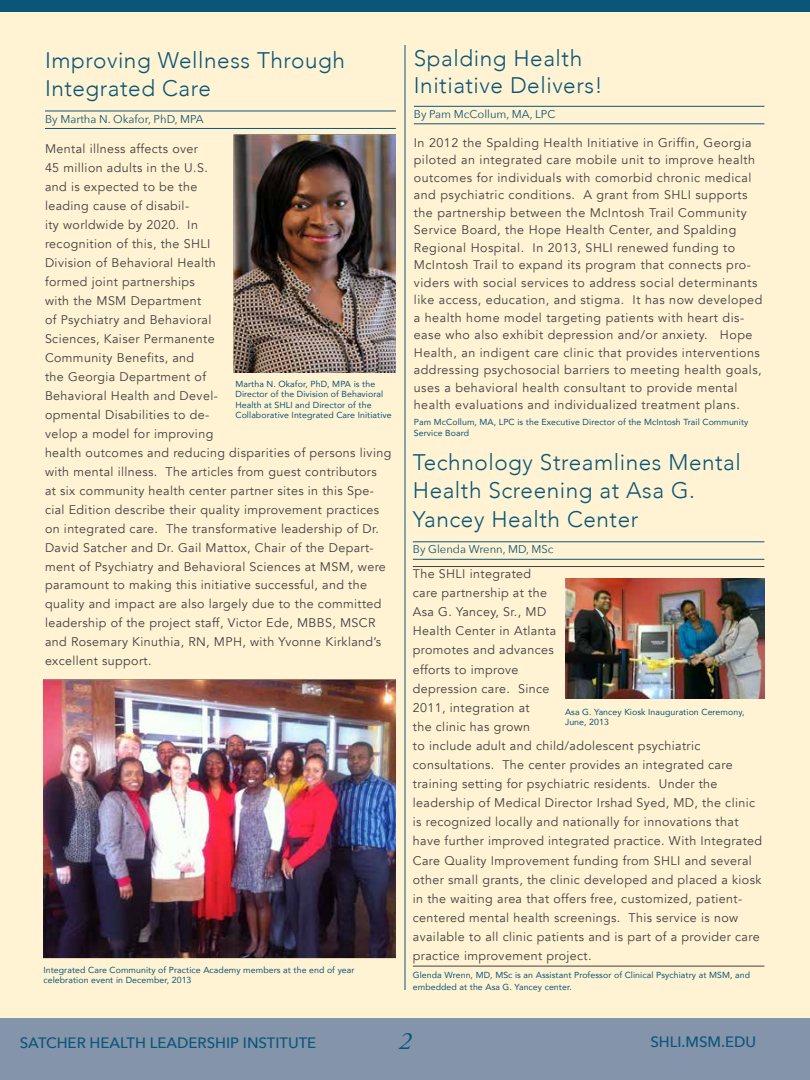
<style>
.page{position:relative;width:810px;height:1080px;background:#fff3d3}
.page>*{position:absolute;margin:0;border:0;box-sizing:border-box;transform-origin:0 0}
.t1{font:italic 25px "Adobe Garamond Pro";color:#0a5678}
.t2{font:300 22.5px/28.6px "Avenir";letter-spacing:.025em;color:#0a5678}
.t3{font:500 15px "Avenir Next";color:#0a5678}
.t4{font:12.5px/19px "Avenir";letter-spacing:.03em;color:#414042}
.t5{font:11.25px "Avenir Next";color:#0d5677}
.t6{font:8.75px/10.5px "Avenir";letter-spacing:.01em;color:#0a5678}
</style>
<div class="page">
<div style="left:0;top:1019px;width:810px;height:61px;background:#8394ab"></div>
<img style="left:234px;top:134px;width:162px;height:239px">
<img style="left:565px;top:579px;width:199px;height:120px">
<img style="left:43px;top:680px;width:353px;height:278px">
<div style="left:0;top:0;width:810px;height:12px;background:#0a5678"></div>
<hr style="left:405px;top:45px;width:1px;height:945px;background:#0a5678">
<hr style="left:45px;top:111px;width:351px;height:1px;background:#0d5677">
<hr style="left:45px;top:128px;width:351px;height:1px;background:#0d5677">
<hr style="left:413px;top:541px;width:351px;height:1px;background:#0d5677">
<hr style="left:413px;top:559px;width:351px;height:1px;background:#0d5677">
<hr style="left:413px;top:566px;width:351px;height:1px;background:#414042">
<hr style="left:413px;top:966px;width:351px;height:1px;background:#414042">
<hr style="left:414px;top:106px;width:350px;height:1px;background:#0d5677">
<hr style="left:414px;top:123px;width:350px;height:1px;background:#0d5677">
<h2 class="t2" style="left:45px;top:46px;width:302px">Improving Wellness Through<br>Integrated Care</h2>
<p class="t5" style="left:45px;top:109px;width:160px">By Martha N. Okafor, PhD, MPA</p>
<p class="t4" style="left:45px;top:139px;width:348px">Mental illness affects over<br>45 million adults in the U.S.<br>and is expected to be the<br>leading cause of disabil-<br>ity worldwide by 2020. In<br>recognition of this, the SHLI<br>Division of Behavioral Health<br>formed joint partnerships<br>with the MSM Department<br>of Psychiatry and Behavioral<br>Sciences, Kaiser Permanente<br>Community Benefits, and<br>the Georgia Department of<br>Behavioral Health and Devel-<br>opmental Disabilities to de-<br>velop a model for improving<br>health outcomes and reducing disparities of persons living with mental illness. The articles from guest contributors<br>at six community health center partner sites in this Spe&shy;cial Edition describe their quality improvement practices on integrated care. The transformative leadership of Dr.<br>David Satcher and Dr. Gail Mattox, Chair of the Depart&shy;ment of Psychiatry and Behavioral Sciences at MSM, were paramount to making this initiative successful, and the quality and impact are also largely due to the committed leadership of the project staff, Victor Ede, MBBS, MSCR and Rosemary Kinuthia, RN, MPH, with Yvonne Kirkland’s excellent support.</p>
<p class="t6" style="left:235px;top:378px;width:158px">Martha N. Okafor, PhD, MPA is the Director of the Division of Behavioral Health at SHLI and Director of the Collaborative Integrated Care Initiative</p>
<p class="t6" style="left:43px;top:964px;width:313px">Integrated Care Community of Practice Academy members at the end of year celebration event in December, 2013</p>
<h2 class="t2" style="left:414px;top:45px;width:191px;line-height:27px">Spalding Health<br>Initiative Delivers!</h2>
<p class="t5" style="left:414px;top:104px;width:143px">By Pam McCollum, MA, LPC</p>
<p class="t4" style="left:414px;top:134px;width:350px;line-height:17.5px">In 2012 the Spalding Health Initiative in Griffin, Georgia piloted an integrated care mobile unit to improve health outcomes for individuals with comorbid chronic medical and psychiatric conditions. A grant from SHLI supports the partnership between the McIntosh Trail Community Service Board, the Hope Health Center, and Spalding Regional Hospital. In 2013, SHLI renewed funding to McIntosh Trail to expand its program that connects pro&shy;viders with social services to address social determinants like access, education, and stigma. It has now developed a health home model targeting patients with heart dis&shy;ease who also exhibit depression and/or anxiety. Hope Health, an indigent care clinic that provides interventions addressing psychosocial barriers to meeting health goals, uses a behavioral health consultant to provide mental health evaluations and individualized treatment plans.</p>
<p class="t6" style="left:414px;top:417px;width:336px">Pam McCollum, MA, LPC is the Executive Director of the McIntosh Trail Community<br>Service Board</p>
<h2 class="t2" style="left:413px;top:448px;width:329px">Technology Streamlines Mental<br>Health Screening at Asa G.<br>Yancey Health Center</h2>
<p class="t5" style="left:413px;top:540px;width:142px">By Glenda Wrenn, MD, MSc</p>
<p class="t4" style="left:413px;top:564px;width:351px">The SHLI integrated<br>care partnership at the<br>Asa G. Yancey, Sr., MD<br>Health Center in Atlanta<br>promotes and advances<br>efforts to improve<br>depression care. Since<br>2011, integration at<br>the clinic has grown<br>to include adult and child/adolescent psychiatric consultations. The center provides an integrated care training setting for psychiatric residents. Under the leadership of Medical Director Irshad Syed, MD, the clinic is recognized locally and nationally for innovations that have further improved integrated practice. With Integrated Care Quality Improvement funding from SHLI and several other small grants, the clinic developed and placed a kiosk in the waiting area that offers free, customized, patient&shy;centered mental health screenings. This service is now available to all clinic patients and is part of a provider care practice improvement project.</p>
<p class="t6" style="left:413px;top:969px;width:339px;line-height:12.1px">Glenda Wrenn, MD, MSc is an Assistant Professor of Clinical Psychiatry at MSM, and embedded at the Asa G. Yancey center.</p>
<p class="t6" style="left:565px;top:706px;width:181px">Asa G. Yancey Kiosk Inauguration Ceremony,<br>June, 2013</p>
<h1 class="t1" style="left:399px;top:1026px;width:14px">2</h1>
<p class="t3" style="left:20px;top:1030px;width:298px">SATCHER HEALTH LEADERSHIP INSTITUTE</p>
<p class="t3" style="left:650px;top:1029px;width:107px">SHLI.MSM.EDU</p>
</div>
